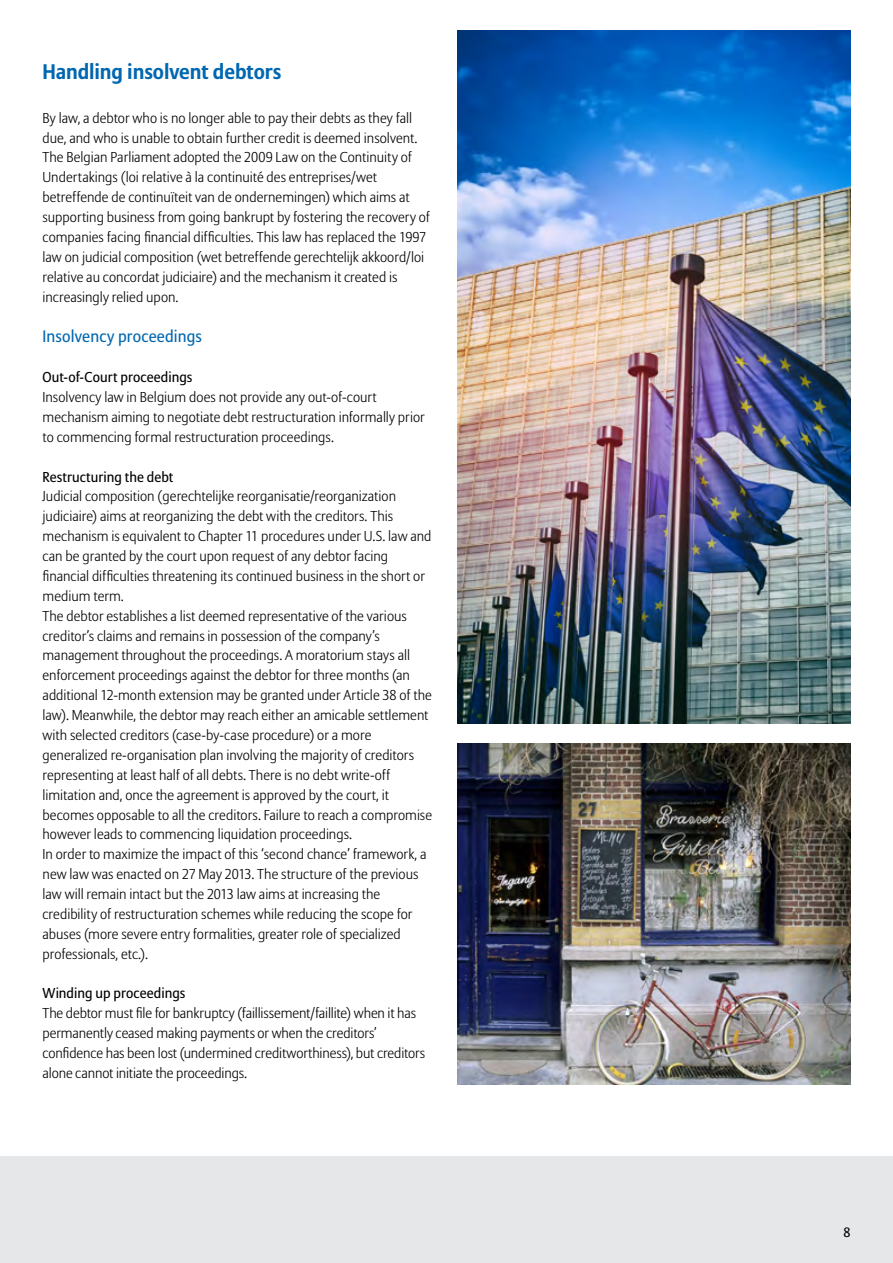
<style>
.page{position:relative;width:893px;height:1263px;background:#fff}
.page>*{position:absolute;margin:0;border:0;box-sizing:border-box;transform-origin:0 0}
.t1{font:700 21px "Allianz Sans";letter-spacing:-.005em;color:#0067b1}
.t2{font:16.5px "Allianz Sans";letter-spacing:.01em;color:#0067b1}
.t3{font:300 14.25px/20px "Allianz Sans";color:#000}
.t4{font:14.25px "Allianz Sans";letter-spacing:.005em;color:#000}
.t5{font:13.5px "Allianz Sans";color:#000}
</style>
<div class="page">
<div style="left:0;top:1156px;width:893px;height:107px;background:#e6e7e8"></div>
<img style="left:457px;top:30px;width:393px;height:693px">
<img style="left:457px;top:744px;width:393px;height:340px">
<h1 class="t1" style="left:43px;top:58px;width:240px">Handling insolvent debtors</h1>
<p class="t3" style="left:43px;top:108px;width:389px">By law, a debtor who is no longer able to pay their debts as they fall due, and who is unable to obtain further credit is deemed insolvent.<br>The Belgian Parliament adopted the 2009 Law on the Continuity of Undertakings (loi relative à la continuité des entreprises/wet betreffende de continuïteit van de ondernemingen) which aims at supporting business from going bankrupt by fostering the recovery of companies facing financial difficulties. This law has replaced the 1997 law on judicial composition (wet betreffende gerechtelijk akkoord/loi relative au concordat judiciaire) and the mechanism it created is increasingly relied upon.</p>
<p class="t2" style="left:43px;top:327px;width:161px">Insolvency proceedings</p>
<p class="t4" style="left:43px;top:369px;width:151px">Out-of-Court proceedings</p>
<p class="t3" style="left:43px;top:388px;width:384px">Insolvency law in Belgium does not provide any out-of-court mechanism aiming to negotiate debt restructuration informally prior to commencing formal restructuration proceedings.</p>
<p class="t4" style="left:43px;top:468px;width:132px">Restructuring the debt</p>
<p class="t3" style="left:43px;top:487px;width:391px">Judicial composition (gerechtelijke reorganisatie/reorganization judiciaire) aims at reorganizing the debt with the creditors. This mechanism is equivalent to Chapter 11 procedures under U.S. law and can be granted by the court upon request of any debtor facing financial difficulties threatening its continued business in the short or medium term.<br>The debtor establishes a list deemed representative of the various creditor’s claims and remains in possession of the company’s management throughout the proceedings. A moratorium stays all enforcement proceedings against the debtor for three months (an additional 12-month extension may be granted under Article 38 of the law). Meanwhile, the debtor may reach either an amicable settlement with selected creditors (case-by-case procedure) or a more generalized re-organisation plan involving the majority of creditors representing at least half of all debts. There is no debt write-off limitation and, once the agreement is approved by the court, it becomes opposable to all the creditors. Failure to reach a compromise however leads to commencing liquidation proceedings.<br>In order to maximize the impact of this ‘second chance’ framework, a new law was enacted on 27 May 2013. The structure of the previous law will remain intact but the 2013 law aims at increasing the credibility of restructuration schemes while reducing the scope for abuses (more severe entry formalities, greater role of specialized professionals, etc.).</p>
<p class="t4" style="left:43px;top:985px;width:144px">Winding up proceedings</p>
<p class="t3" style="left:43px;top:1004px;width:384px">The debtor must file for bankruptcy (faillissement/faillite) when it has permanently ceased making payments or when the creditors’ confidence has been lost (undermined creditworthiness), but creditors alone cannot initiate the proceedings.</p>
<p class="t5" style="left:843px;top:1224px;width:9px">8</p>
</div>
